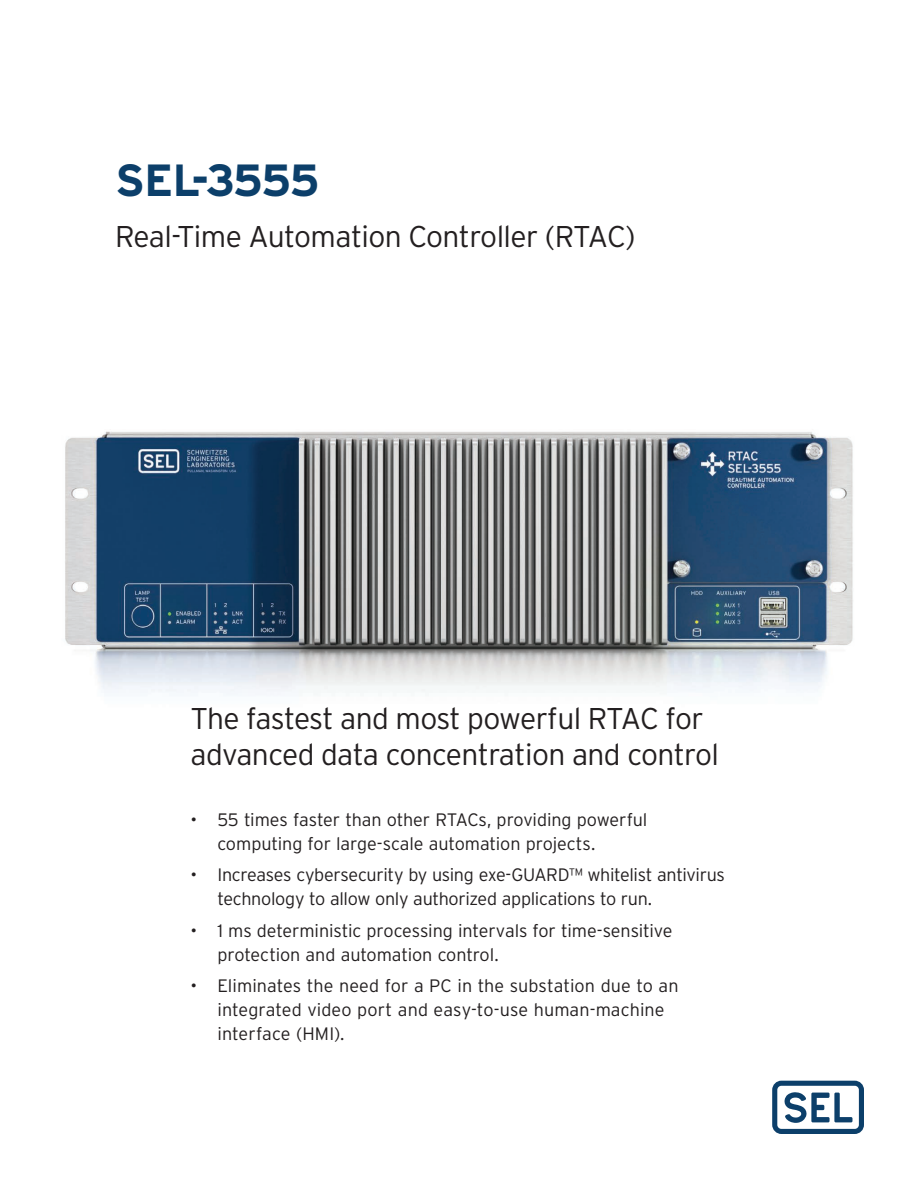
<style>
.page{position:relative;width:918px;height:1188px;background:#fff}
.page>*{position:absolute;margin:0;border:0;box-sizing:border-box;transform-origin:0 0}
.t1{font:700 45px "Interstate Poly";letter-spacing:-.04em;color:#0c3f6a}
.t2{font:300 30px/36px "Interstate Poly";letter-spacing:-.02em;color:#231f20}
.t3{font:300 18px/24px "Interstate Poly";letter-spacing:-.01em;color:#231f20}
</style>
<div class="page">
<img style="left:65px;top:431px;width:788px;height:264px">
<svg style="left:772px;top:1081px;width:92px;height:53px"></svg>
<h1 class="t1" style="left:115px;top:147px;width:206px">SEL-3555</h1>
<h2 class="t2" style="left:115px;top:216px;width:522px">Real-Time Automation Controller (RTAC)</h2>
<h2 class="t2" style="left:190px;top:699px;width:530px">The fastest and most powerful RTAC for advanced data concentration and control</h2>
<p class="t3" style="left:217px;top:806px;width:432px;text-indent:-27px">• 55 times faster than other RTACs, providing powerful computing for large-scale automation projects.</p>
<p class="t3" style="left:217px;top:862px;width:509px;text-indent:-27px">• Increases cybersecurity by using exe-GUARD™ whitelist antivirus technology to allow only authorized applications to run.</p>
<p class="t3" style="left:217px;top:917px;width:457px;text-indent:-27px">• 1 ms deterministic processing intervals for time-sensitive protection and automation control.</p>
<p class="t3" style="left:217px;top:973px;width:463px;text-indent:-27px">• Eliminates the need for a PC in the substation due to an integrated video port and easy-to-use human-machine interface (HMI).</p>
</div>
